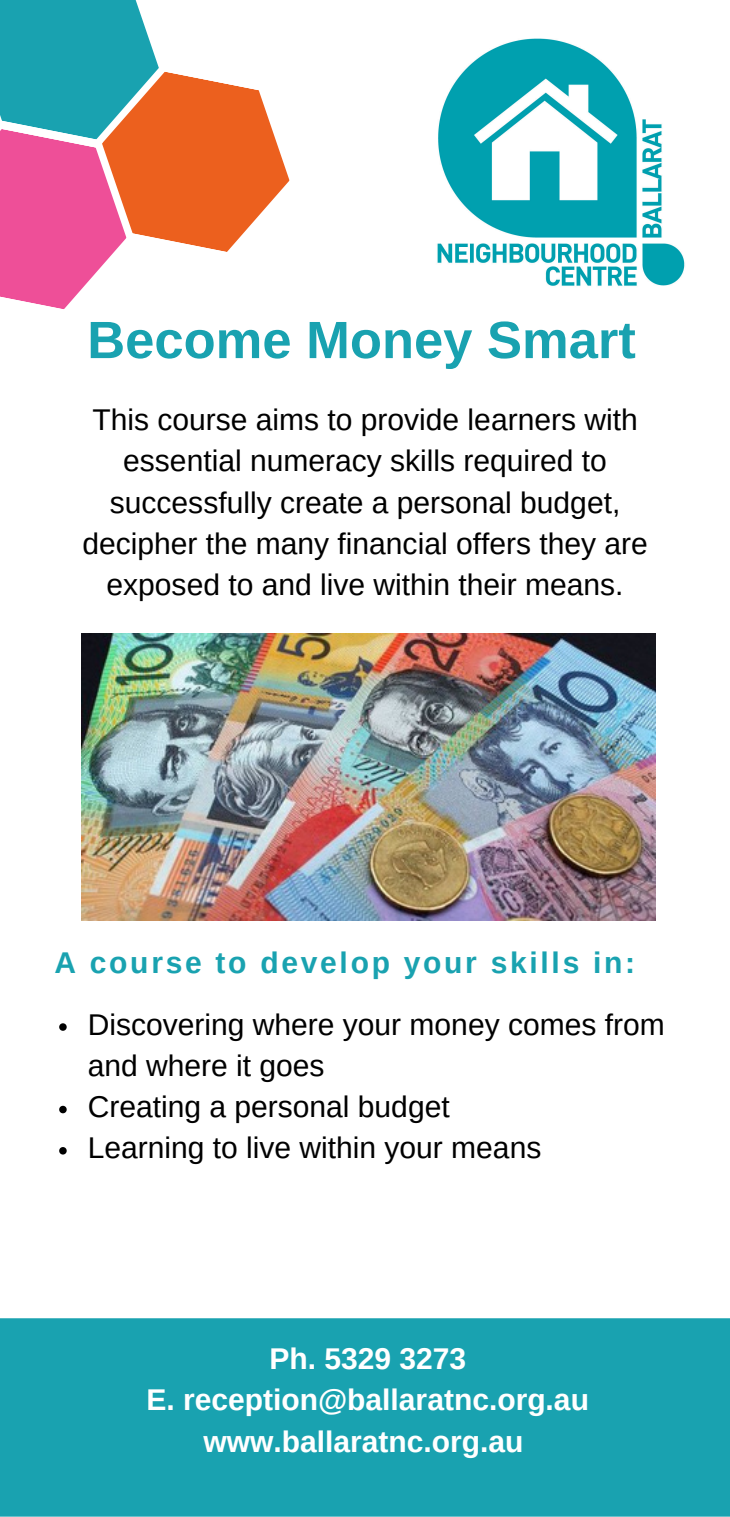
<style>
.page{position:relative;width:730px;height:1517px;background:#fff}
.page>*{position:absolute;margin:0;border:0;box-sizing:border-box;transform-origin:0 0}
.t1{font:700 52.5px "Arimo";color:#19a2b0}
.t2{font:30px/41.2px "Arimo";color:#000;text-align:center}
.t3{font:700 30px/41.2px "Arimo";color:#fff;text-align:center}
.t4{font:700 30px "Arimo";letter-spacing:.09em;color:#19a2b0}
</style>
<div class="page">
<img style="left:437px;top:38px;width:248px;height:248px">
<svg style="left:0;top:0;width:290px;height:309px"></svg>
<div style="left:0;top:1318px;width:729px;height:199px;background:#19a2b0"></div>
<svg style="left:59px;top:1023px;width:8px;height:8px"></svg>
<svg style="left:59px;top:1106px;width:8px;height:7px"></svg>
<svg style="left:59px;top:1147px;width:8px;height:7px"></svg>
<img style="left:81px;top:633px;width:574px;height:287px">
<h1 class="t1" style="left:87px;top:311px;width:550px">Become Money Smart</h1>
<p class="t2" style="left:82px;top:399px;width:566px">This course aims to provide learners with essential numeracy skills required to successfully create a personal budget, decipher the many financial offers they are exposed to and live within their means.</p>
<p class="t4" style="left:54px;top:946px;width:582px">A course to develop your skills in:</p>
<p class="t2" style="left:88px;top:1003px;width:578px;text-align:left">Discovering where your money comes from and where it goes</p>
<p class="t2" style="left:88px;top:1086px;width:363px">Creating a personal budget</p>
<p class="t2" style="left:88px;top:1127px;width:455px">Learning to live within your means</p>
<p class="t3" style="left:146px;top:1338px;width:444px">Ph. 5329 3273<br>E. reception@ballaratnc.org.au www.ballaratnc.org.au</p>
</div>
